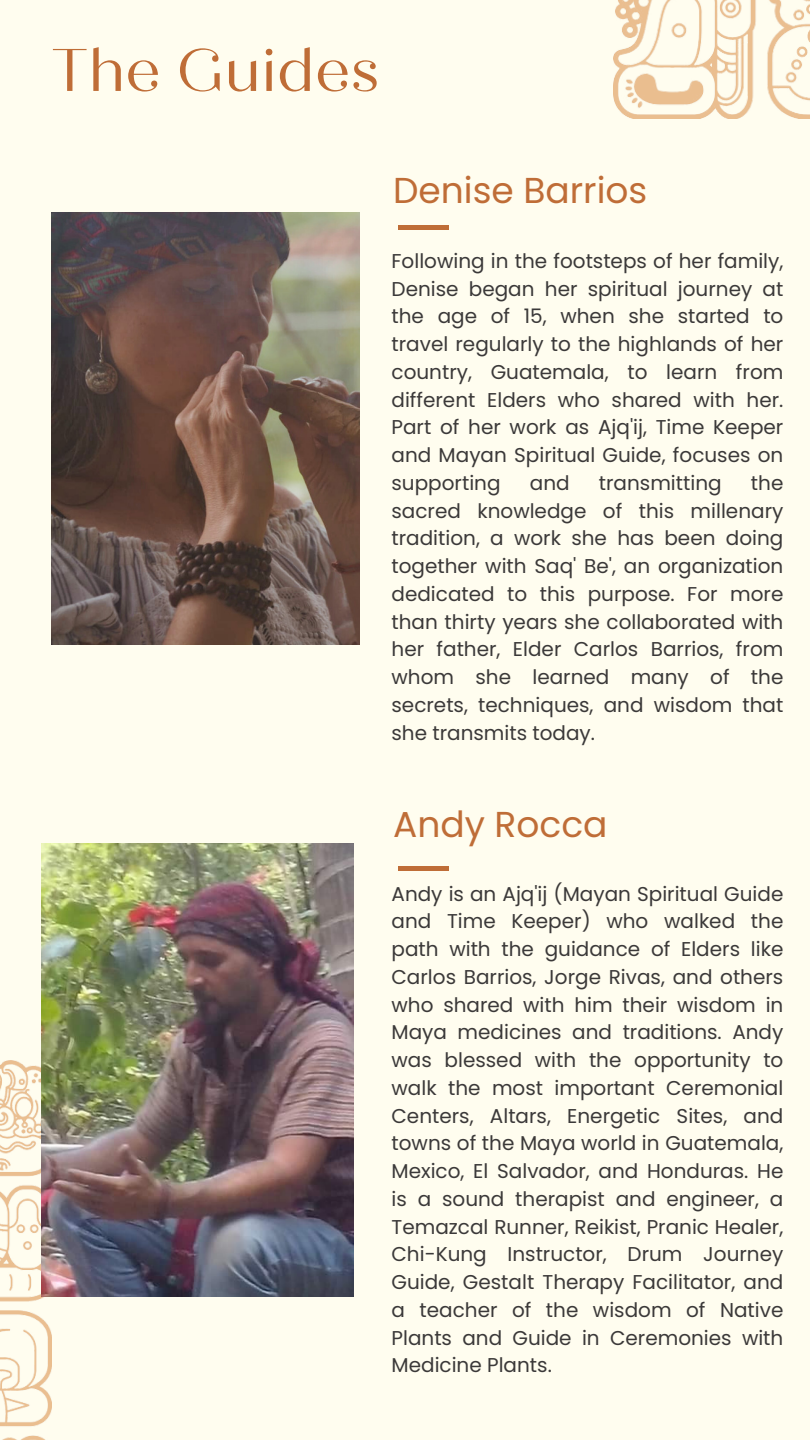
<style>
.page{position:relative;width:810px;height:1440px;background:#fffdef}
.page>*{position:absolute;margin:0;border:0;box-sizing:border-box;transform-origin:0 0}
.t1{font:60px "Quiche Display";color:#bf6d37}
.t2{font:36px "Poppins";color:#bf6d37}
.t3{font:20px/27.8px "Poppins";color:#3b3939;text-align:justify}
</style>
<div class="page">
<img style="left:613px;top:0;width:197px;height:119px">
<img style="left:0;top:1060px;width:52px;height:380px">
<hr style="left:398px;top:866px;width:50px;height:4px;background:#bf6d37">
<img style="left:41px;top:843px;width:312px;height:454px">
<img style="left:51px;top:213px;width:309px;height:432px">
<hr style="left:398px;top:225px;width:50px;height:4px;background:#bf6d37">
<p class="t1" style="left:51px;top:34px;width:329px">The Guides</p>
<p class="t2" style="left:393px;top:166px;width:256px">Denise Barrios</p>
<p class="t3" style="left:392px;top:247px;width:393px">Following in the footsteps of her family, Denise began her spiritual journey at the age of 15, when she started to travel regularly to the highlands of her country, Guatemala, to learn from different Elders who shared with her.<br>Part of her work as Ajq'ij, Time Keeper and Mayan Spiritual Guide, focuses on supporting</p>
<p class="t3" style="left:530px;top:469px;width:41px">and</p>
<p class="t3" style="left:599px;top:469px;width:124px">transmitting</p>
<p class="t3" style="left:392px;top:469px;width:393px;text-indent:359px">the sacred knowledge of this millenary tradition, a work she has been doing together with Saq' Be', an organization dedicated to this purpose. For more than thirty years she collaborated with her father, Elder Carlos Barrios, from whom she learned many of the secrets, techniques, and wisdom that she transmits today.</p>
<p class="t2" style="left:393px;top:799px;width:216px">Andy Rocca</p>
<p class="t3" style="left:392px;top:880px;width:393px">Andy is an Ajq'ij (Mayan Spiritual Guide and Time Keeper) who walked the path with the guidance of Elders like Carlos Barrios, Jorge Rivas, and others who shared with him their wisdom in Maya medicines and traditions. Andy was blessed with the opportunity to walk the most important Ceremonial Centers, Altars, Energetic Sites, and towns of the Maya world in Guatemala, Mexico, El Salvador, and Honduras. He is a sound therapist and engineer, a Temazcal Runner, Reikist, Pranic Healer, Chi-Kung Instructor, Drum Journey Guide, Gestalt Therapy Facilitator, and a teacher of the wisdom of Native Plants and Guide in Ceremonies with Medicine Plants.</p>
</div>
